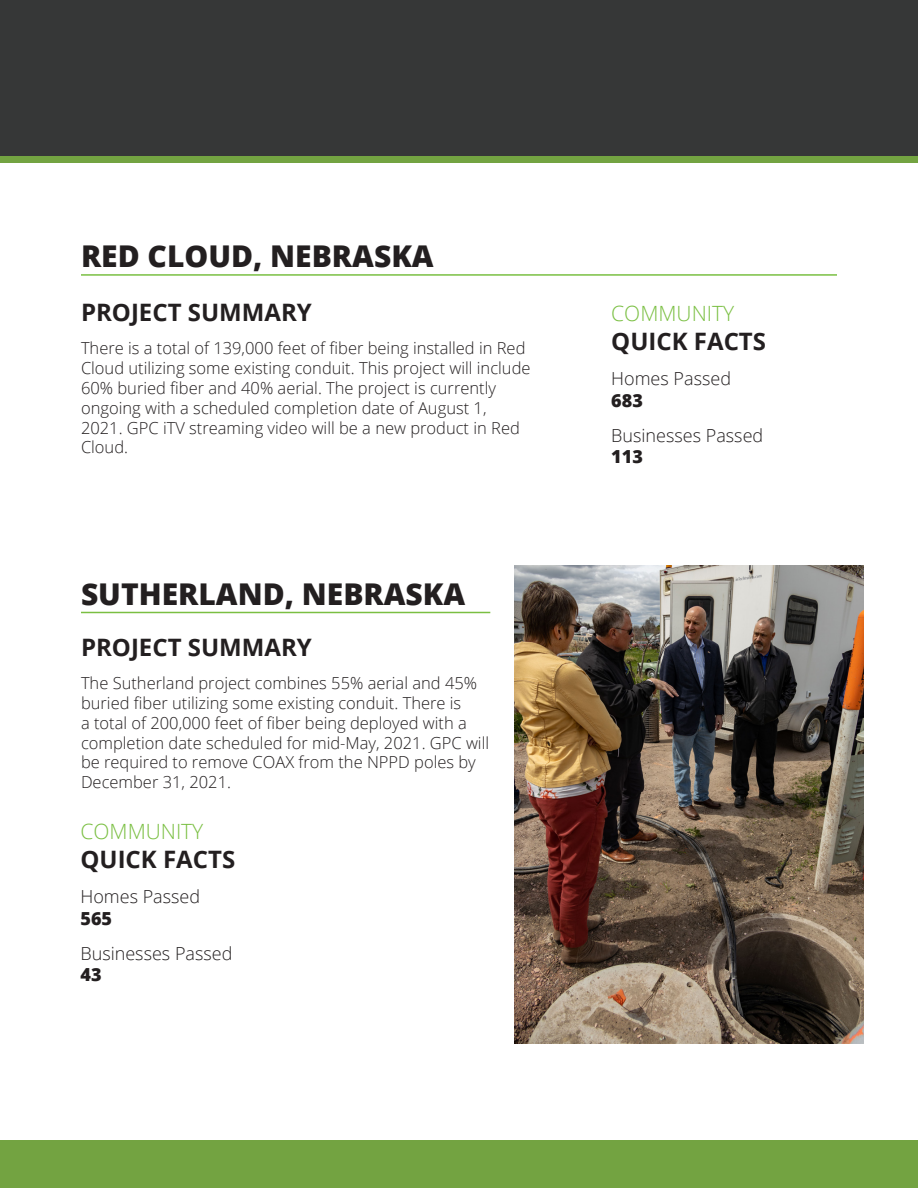
<style>
.page{position:relative;width:918px;height:1188px;background:#fff}
.page>*{position:absolute;margin:0;border:0;box-sizing:border-box;transform-origin:0 0}
.t1{font:800 30px "Open Sans";color:#231f20}
.Section_Header{font:700 24px "Open Sans";color:#231f20}
.Section_Header-2{font:300 21px "Open Sans";color:#7abf42}
.t2{font:300 18px "Open Sans";color:#231f20}
.quick_facts_numbers{font:800 18px "Open Sans";color:#231f20}
.Body_Copy{font:300 16.5px/19.8px "Open Sans";color:#231f20}
</style>
<div class="page">
<div style="left:0;top:1140px;width:918px;height:48px;background:#73a341"></div>
<div style="left:0;top:92px;width:918px;height:71px;background:#73a341"></div>
<div style="left:0;top:0;width:918px;height:156px;background:#363737"></div>
<hr style="left:81px;top:274px;width:756px;height:2px;background:#7abf42">
<hr style="left:81px;top:612px;width:409px;height:1px;background:#7abf42">
<img style="left:514px;top:566px;width:350px;height:477px">
<p class="t1" style="left:81px;top:234px;width:354px">RED CLOUD, NEBRASKA</p>
<p class="Section_Header" style="left:81px;top:295px;width:232px">PROJECT SUMMARY</p>
<p class="Body_Copy" style="left:81px;top:338px;width:451px">There is a total of 139,000 feet of fiber being installed in Red Cloud utilizing some existing conduit. This project will include 60% buried fiber and 40% aerial. The project is currently ongoing with a scheduled completion date of August 1, 2021. GPC iTV streaming video will be a new product in Red Cloud.</p>
<p class="t1" style="left:81px;top:571px;width:386px">SUTHERLAND, NEBRASKA</p>
<p class="Section_Header" style="left:81px;top:630px;width:232px">PROJECT SUMMARY</p>
<p class="Body_Copy" style="left:81px;top:673px;width:410px">The Sutherland project combines 55% aerial and 45% buried fiber utilizing some existing conduit. There is<br>a total of 200,000 feet of fiber being deployed with a completion date scheduled for mid-May, 2021. GPC will be required to remove COAX from the NPPD poles by December 31, 2021.</p>
<p class="Section_Header-2" style="left:80px;top:817px;width:124px">COMMUNITY</p>
<p class="Section_Header" style="left:80px;top:842px;width:156px">QUICK FACTS</p>
<p class="t2" style="left:80px;top:884px;width:121px">Homes Passed</p>
<p class="quick_facts_numbers" style="left:80px;top:904px;width:33px">565</p>
<p class="t2" style="left:80px;top:941px;width:154px">Businesses Passed</p>
<p class="quick_facts_numbers" style="left:80px;top:961px;width:23px">43</p>
<p class="Section_Header-2" style="left:611px;top:299px;width:124px">COMMUNITY</p>
<p class="Section_Header" style="left:611px;top:324px;width:156px">QUICK FACTS</p>
<p class="t2" style="left:611px;top:366px;width:121px">Homes Passed</p>
<p class="quick_facts_numbers" style="left:611px;top:386px;width:33px">683</p>
<p class="t2" style="left:611px;top:423px;width:154px">Businesses Passed</p>
<p class="quick_facts_numbers" style="left:611px;top:443px;width:33px">113</p>
</div>
